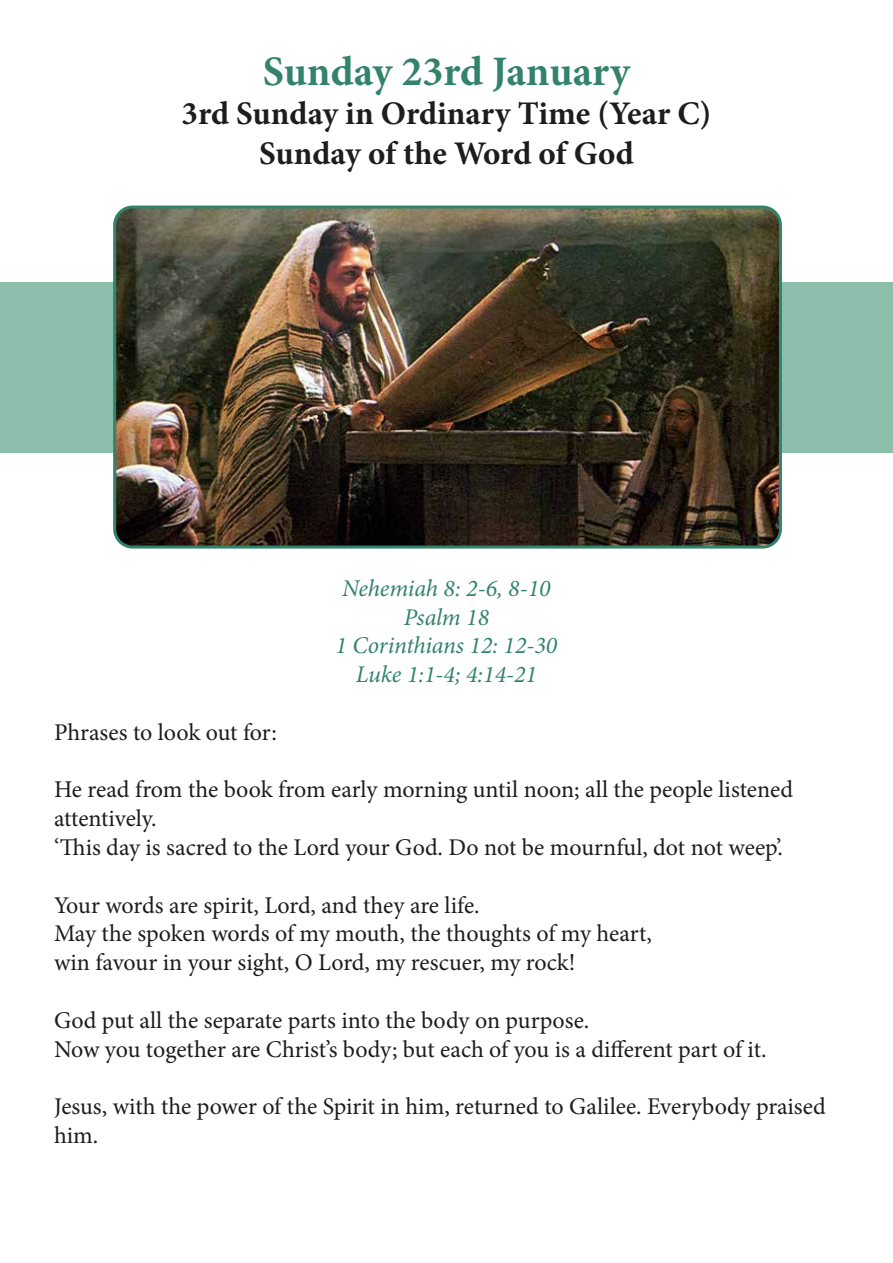
<style>
.page{position:relative;width:893px;height:1263px;background:#fff}
.page>*{position:absolute;margin:0;border:0;box-sizing:border-box;transform-origin:0 0}
.t1{font:700 42px "Minion Pro";color:#32826c}
.t2{font:700 33px/39.6px "Minion Pro";color:#1d1d1b;text-align:center}
.t3{font:24px/28.8px "Minion Pro";letter-spacing:-.005em;color:#1d1d1b}
.t4{font:italic 24px/28.8px "Minion Pro";letter-spacing:-.005em;color:#32826c;text-align:center}
</style>
<div class="page">
<div style="left:0;top:283px;width:893px;height:170px;background:#8bbfab"></div>
<img style="left:117px;top:207px;width:661px;height:338px">
<div style="left:113px;top:206px;width:669px;height:343px;border:3px solid #32826c;border-radius:18px"></div>
<h1 class="t1" style="left:263px;top:42px;width:369px">Sunday 23rd January</h1>
<h2 class="t2" style="left:181px;top:93px;width:531px">3rd Sunday in Ordinary Time (Year C)<br>Sunday of the Word of God</h2>
<p class="t3" style="left:54px;top:718px;width:224px">Phrases to look out for:</p>
<p class="t4" style="left:336px;top:574px;width:223px">Nehemiah 8: 2-6, 8-10<br>Psalm 18<br>1 Corinthians 12: 12-30<br>Luke 1:1-4; 4:14-21</p>
<p class="t3" style="left:54px;top:775px;width:741px">He read from the book from early morning until noon; all the people listened attentively.<br>‘This day is sacred to the Lord your God. Do not be mournful, dot not weep’.</p>
<p class="t3" style="left:54px;top:891px;width:599px">Your words are spirit, Lord, and they are life.<br>May the spoken words of my mouth, the thoughts of my heart, win favour in your sight, O Lord, my rescuer, my rock!</p>
<p class="t3" style="left:54px;top:1006px;width:714px">God put all the separate parts into the body on purpose.<br>Now you together are Christ’s body; but each of you is a different part of it.</p>
<p class="t3" style="left:54px;top:1092px;width:773px">Jesus, with the power of the Spirit in him, returned to Galilee. Everybody praised him.</p>
</div>
